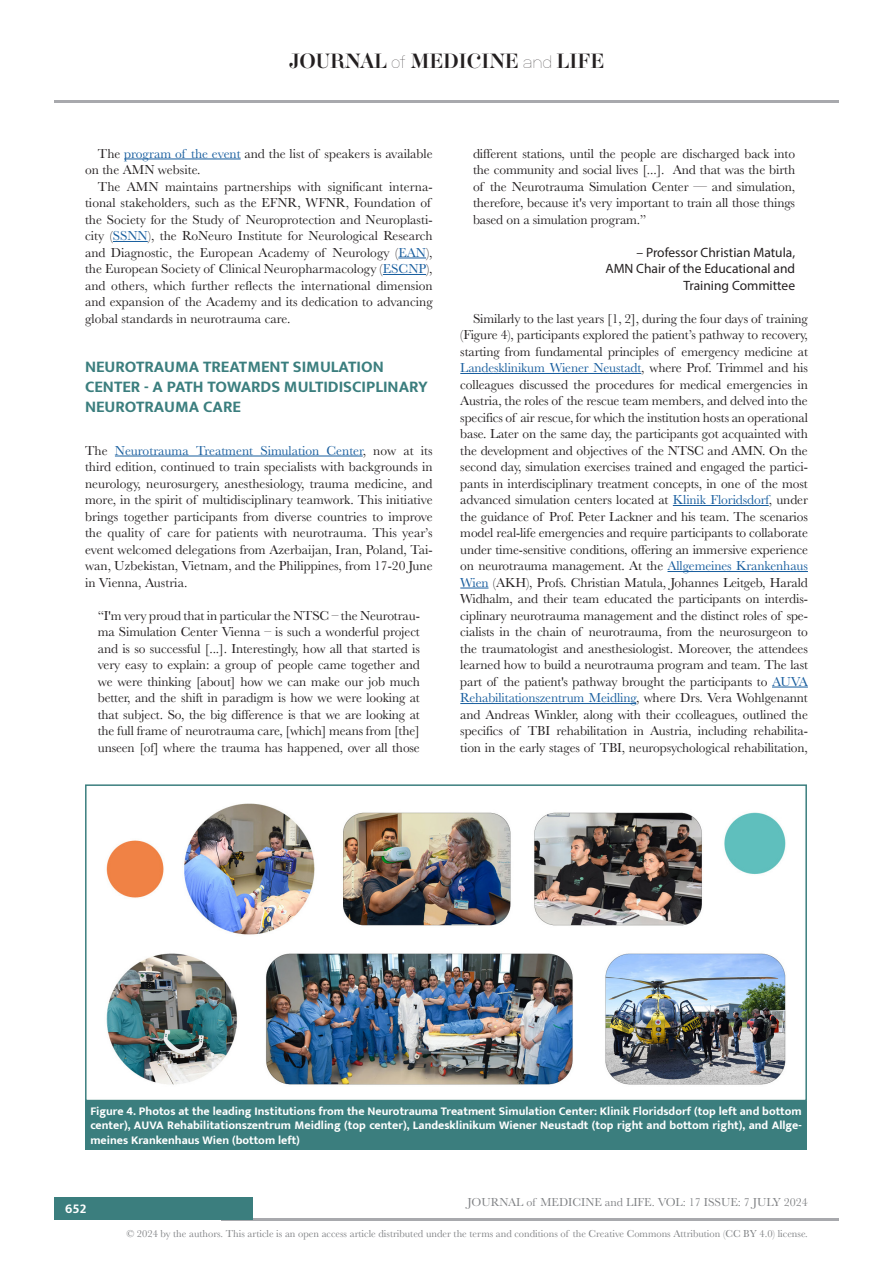
<style>
.page{position:relative;width:893px;height:1263px;background:#fff}
.page>*{position:absolute;margin:0;border:0;box-sizing:border-box;transform-origin:0 0}
.t1{font:18px "Aker Brygge Display";color:#231f20}
.t2{font:700 16.5px/19.8px "Mukta";color:#3b7e7e}
.t3{font:13.5px/16.5px "Baskerville";color:#231f20;text-align:justify}
.t4{font:13.5px/16.5px "Myriad Pro";color:#231f20;text-align:right}
.t5{font:700 13.5px "Mukta";color:#fff}
.legenda_tabel{font:700 12px/14.4px "Mukta";color:#fff;text-align:justify}
.t6{font:12px "Baskerville";color:#808285}
.t7{font:10.5px "Baskerville";color:#808285}
.s1{font-family:"Neubau Grotesk Lei"}
.s2{color:#175d9e}
</style>
<div class="page">
<hr style="left:54px;top:100px;width:785px;height:2px;background:#a8a9ad">
<hr style="left:221px;top:1218px;width:618px;height:2px;background:#a8a9ad">
<div style="left:54px;top:1198px;width:198px;height:22px;background:#3b7e7e"></div>
<hr style="left:124px;top:159px;width:117px;height:1px;background:#175d9e">
<hr style="left:113px;top:241px;width:35px;height:1px;background:#175d9e">
<svg style="left:398px;top:258px;width:28px;height:1px"></svg>
<hr style="left:383px;top:274px;width:43px;height:1px;background:#175d9e">
<hr style="left:115px;top:456px;width:248px;height:1px;background:#175d9e">
<hr style="left:460px;top:373px;width:181px;height:1px;background:#175d9e">
<hr style="left:673px;top:505px;width:96px;height:1px;background:#175d9e">
<hr style="left:667px;top:571px;width:141px;height:1px;background:#175d9e">
<svg style="left:460px;top:588px;width:28px;height:1px"></svg>
<hr style="left:772px;top:687px;width:36px;height:1px;background:#175d9e">
<hr style="left:460px;top:703px;width:176px;height:1px;background:#175d9e">
<div style="left:85px;top:1101px;width:722px;height:48px;background:#3b7e7e"></div>
<img style="left:106px;top:803px;width:680px;height:282px">
<div style="left:85px;top:784px;width:722px;height:317px;border:2px solid #3b7e7e"></div>
<h1 class="t1" style="left:289px;top:49px;width:317px">JOURNAL <span class="s1">of</span> MEDICINE <span class="s1">and</span> LIFE</h1>
<p class="t3" style="left:85px;top:145px;width:349px;text-indent:13px">The <span class="s2">program of the event</span> and the list of speakers is available on the AMN website.</p>
<p class="t3" style="left:85px;top:178px;width:349px;text-align:left;text-indent:13px">The AMN maintains partnerships with significant interna&shy;tional stakeholders, such as the EFNR, WFNR, Foundation of the Society for the Study of Neuroprotection and Neuroplasti&shy;city (<span class="s2">SSNN</span>), the RoNeuro Institute for Neurological Research and Diagnostic, the European Academy of Neurology (<span class="s2">EAN</span>), the European Society of Clinical Neuropharmacology (<span class="s2">ESCNP</span>), and others, which further reflects the international dimension and expansion of the Academy and its dedication to advancing global standards in neurotrauma care.</p>
<p class="t2" style="left:85px;top:357px;width:344px">NEUROTRAUMA TREATMENT SIMULATION<br>CENTER - A PATH TOWARDS MULTIDISCIPLINARY<br>NEUROTRAUMA CARE</p>
<p class="t3" style="left:85px;top:442px;width:349px">The <span class="s2">Neurotrauma Treatment Simulation Center</span>, now at its third edition, continued to train specialists with backgrounds in neurology, neurosurgery, anesthesiology, trauma medicine, and more, in the spirit of multidisciplinary teamwork. This initiative brings together participants from diverse countries to improve the quality of care for patients with neurotrauma. This year’s event welcomed delegations from Azerbaijan, Iran, Poland, Tai&shy;wan, Uzbekistan, Vietnam, and the Philippines, from 17-20 June in Vienna, Austria.</p>
<p class="t3" style="left:98px;top:607px;width:324px">“I'm very proud that in particular the NTSC – the Neurotrau&shy;ma Simulation Center Vienna – is such a wonderful project and is so successful [...]. Interestingly, how all that started is very easy to explain: a group of people came together and we were thinking [about] how we can make our job much better, and the shift in paradigm is how we were looking at that subject. So, the big difference is that we are looking at the full frame of neurotrauma care, [which] means from [the] unseen [of] where the trauma has happened, over all those</p>
<p class="t3" style="left:473px;top:145px;width:324px">different stations, until the people are discharged back into the community and social lives [...]. And that was the birth of the Neurotrauma Simulation Center — and simulation, therefore, because it's very important to train all those things based on a simulation program.”</p>
<p class="t4" style="left:636px;top:244px;width:160px">– Professor Christian Matula,</p>
<p class="t4" style="left:605px;top:260px;width:191px">AMN Chair of the Educational and<br>Training Committee</p>
<p class="t3" style="left:460px;top:310px;width:349px;text-indent:13px">Similarly to the last years [1, 2], during the four days of training (Figure 4), participants explored the patient’s pathway to recovery, starting from fundamental principles of emergency medicine at <span class="s2">Landesklinikum Wiener Neustadt</span>, where Prof. Trimmel and his colleagues discussed the procedures for medical emergencies in Austria, the roles of the rescue team members, and delved into the specifics of air rescue, for which the institution hosts an operational base. Later on the same day, the participants got acquainted with the development and objectives of the NTSC and AMN. On the second day, simulation exercises trained and engaged the partici&shy;pants in interdisciplinary treatment concepts, in one of the most advanced simulation centers located at <span class="s2">Klinik Floridsdorf</span>, under the guidance of Prof. Peter Lackner and his team. The scenarios model real-life emergencies and require participants to collaborate under time-sensitive conditions, offering an immersive experience on neurotrauma management. At the <span class="s2">Allgemeines Krankenhaus Wien</span> (AKH), Profs. Christian Matula, Johannes Leitgeb, Harald Widhalm, and their team educated the participants on interdis&shy;ciplinary neurotrauma management and the distinct roles of spe&shy;cialists in the chain of neurotrauma, from the neurosurgeon to the traumatologist and anesthesiologist. Moreover, the attendees learned how to build a neurotrauma program and team. The last part of the patient's pathway brought the participants to <span class="s2">AUVA Rehabilitationszentrum Meidling</span>, where Drs. Vera Wohlgenannt and Andreas Winkler, along with their ccolleagues, outlined the specifics of TBI rehabilitation in Austria, including rehabilita&shy;tion in the early stages of TBI, neuropsychological rehabilitation,</p>
<p class="legenda_tabel" style="left:90px;top:1103px;width:713px">Figure 4. Photos at the leading Institutions from the Neurotrauma Treatment Simulation Center: Klinik Floridsdorf (top left and bottom center), AUVA Rehabilitationszentrum Meidling (top center), Landesklinikum Wiener Neustadt (top right and bottom right), and Allge&shy;meines Krankenhaus Wien (bottom left)</p>
<p class="t5" style="left:65px;top:1200px;width:23px">652</p>
<p class="t6" style="left:467px;top:1195px;width:342px">JOURNAL of MEDICINE and LIFE. VOL: 17 ISSUE: 7 JULY 2024</p>
<p class="t7" style="left:126px;top:1226px;width:683px">© 2024 by the authors. This article is an open access article distributed under the terms and conditions of the Creative Commons Attribution (CC BY 4.0) license.</p>
</div>
